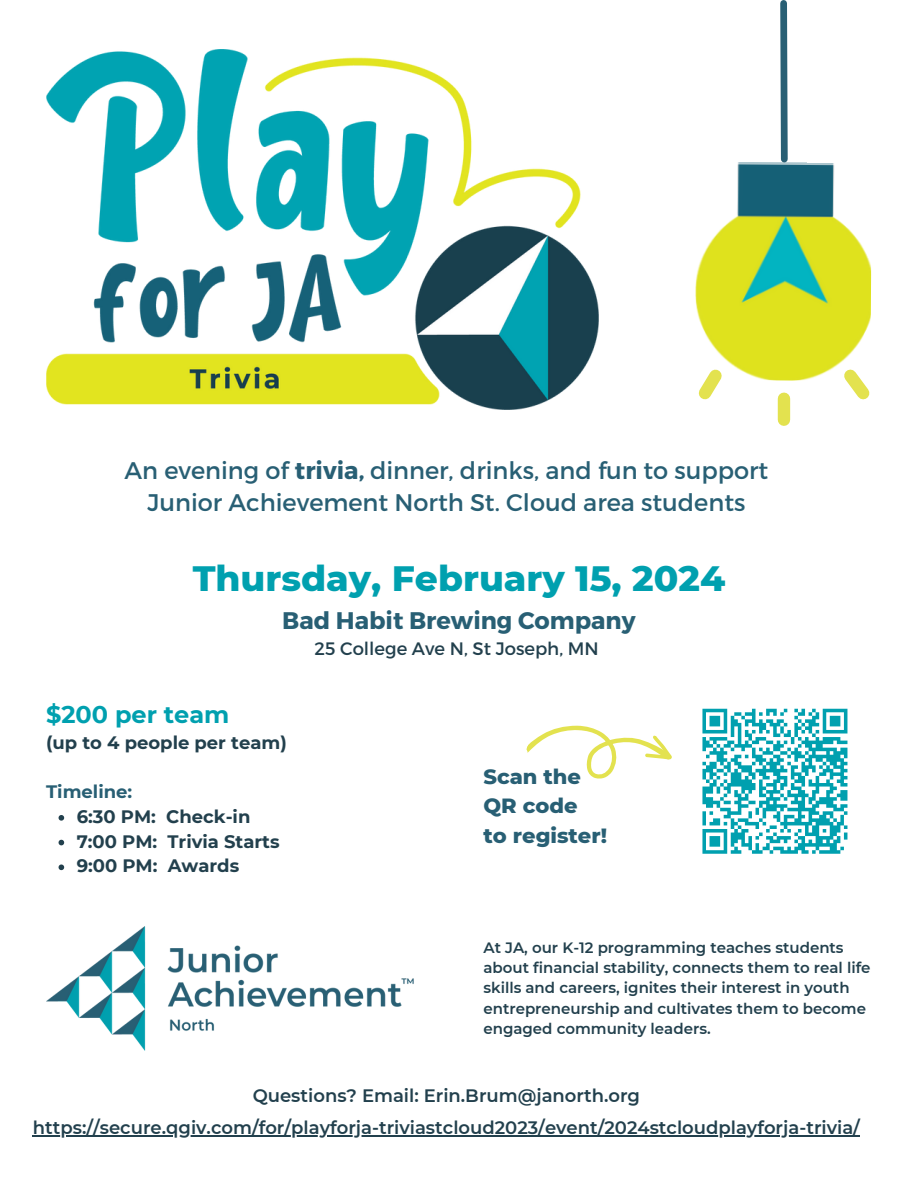
<style>
.page{position:relative;width:918px;height:1188px;background:#fff}
.page>*{position:absolute;margin:0;border:0;box-sizing:border-box;transform-origin:0 0}
.t1{font:800 36px "Montserrat";color:#00a0af}
.t2{font:24px "Montserrat";color:#285f74}
.t3{font:700 24px "Montserrat";color:#285f74}
.t4{font:700 24px "Montserrat";color:#00a0af}
.t5{font:800 21px "Montserrat";color:#285f74}
.t6{font:600 18px "Montserrat";color:#22404d}
.t7{font:700 18px "Montserrat";color:#22404d}
.t8{font:18px "Montserrat";color:#22404d}
.t9{font:700 18px "Montserrat";color:#285f74}
.t10{font:600 15px/20.2px "Montserrat";color:#22404d}
.s1{font-weight:700}
</style>
<div class="page">
<img style="left:46px;top:927px;width:368px;height:124px">
<img style="left:695px;top:162px;width:177px;height:219px">
<svg style="left:777px;top:0;width:14px;height:166px"></svg>
<svg style="left:695px;top:359px;width:37px;height:41px"></svg>
<svg style="left:833px;top:358px;width:39px;height:42px"></svg>
<div style="left:778px;top:399px;width:12px;height:21px;background:#e3e24f"></div>
<img style="left:46px;top:49px;width:553px;height:360px">
<svg style="left:526px;top:725px;width:146px;height:54px"></svg>
<svg style="left:59px;top:815px;width:5px;height:6px"></svg>
<svg style="left:59px;top:840px;width:5px;height:5px"></svg>
<svg style="left:59px;top:865px;width:5px;height:5px"></svg>
<hr style="left:33px;top:1135px;width:827px;height:2px;background:#22404d">
<svg style="left:702px;top:708px;width:146px;height:146px"></svg>
<p class="t2" style="left:125px;top:455px;width:645px">An evening of <span class="s1">trivia,</span> dinner, drinks, and fun to support</p>
<p class="t2" style="left:147px;top:487px;width:599px">Junior Achievement North St. Cloud area students</p>
<p class="t1" style="left:193px;top:556px;width:534px">Thursday, February 15, 2024</p>
<p class="t3" style="left:282px;top:605px;width:355px">Bad Habit Brewing Company</p>
<p class="t8" style="left:315px;top:637px;width:286px">25 College Ave N, St Joseph, MN</p>
<p class="t4" style="left:46px;top:700px;width:185px">$200 per team</p>
<p class="t7" style="left:46px;top:731px;width:242px">(up to 4 people per team)</p>
<p class="t9" style="left:46px;top:781px;width:88px">Timeline:</p>
<p class="t7" style="left:77px;top:805px;width:175px">6:30 PM: Check-in</p>
<p class="t7" style="left:77px;top:830px;width:204px">7:00 PM: Trivia Starts</p>
<p class="t7" style="left:77px;top:855px;width:164px">9:00 PM: Awards</p>
<p class="t5" style="left:483px;top:764px;width:99px">Scan the</p>
<p class="t5" style="left:483px;top:793px;width:96px">QR code</p>
<p class="t5" style="left:483px;top:822px;width:125px">to register!</p>
<p class="t10" style="left:483px;top:937px;width:389px">At JA, our K-12 programming teaches students about financial stability, connects them to real life skills and careers, ignites their interest in youth entrepreneurship and cultivates them to become engaged community leaders.</p>
<p class="t6" style="left:253px;top:1085px;width:389px">Questions? Email: Erin.Brum@janorth.org</p>
<p class="t6" style="left:33px;top:1117px;width:829px">https://secure.qgiv.com/for/playforja-triviastcloud2023/event/2024stcloudplayforja-trivia/</p>
</div>
